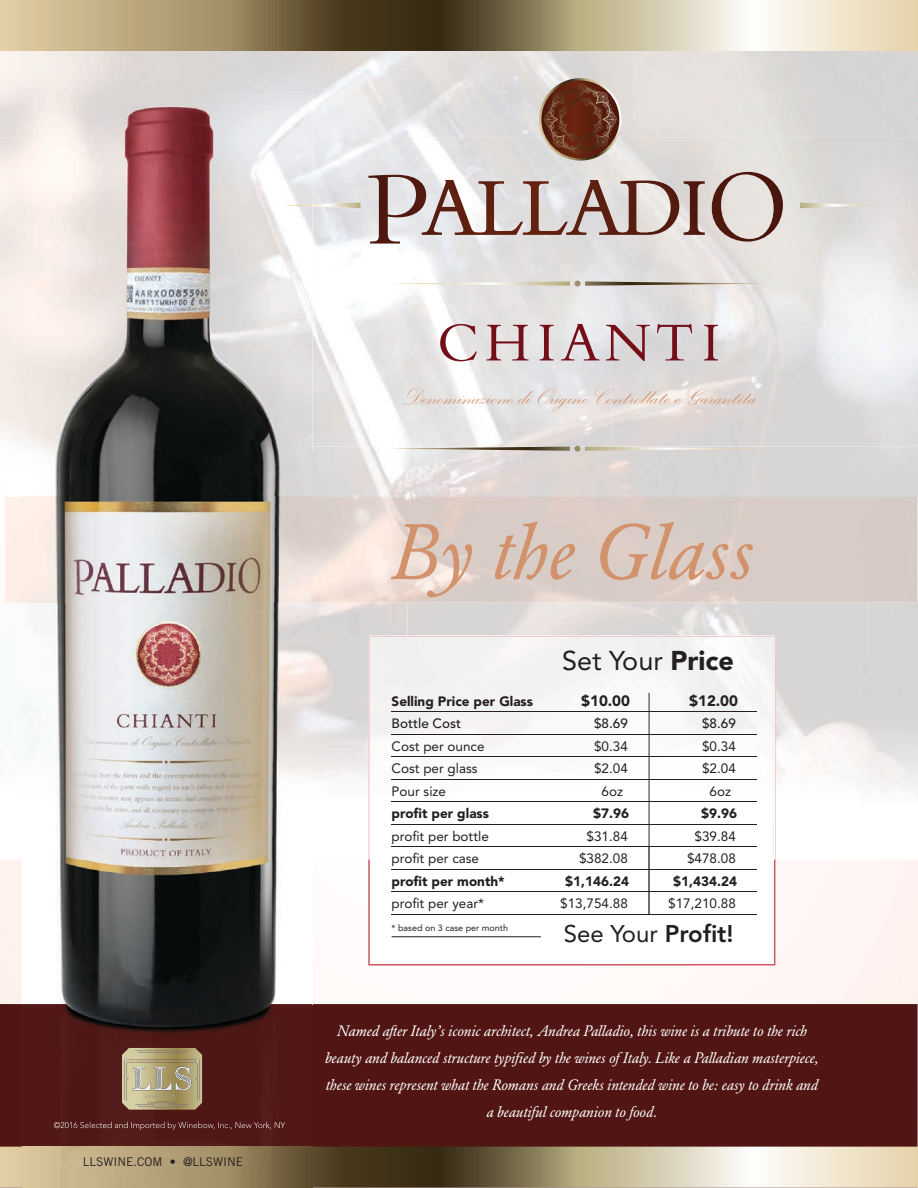
<style>
.page{position:relative;width:918px;height:1188px;background:#fff}
.page>*{position:absolute;margin:0;border:0;box-sizing:border-box;transform-origin:0 0}
.t1{font:italic 78px "Garamond BE";color:#d2926b}
.t2{font:30.3px "Palace Script";color:#d2926b}
.t3{font:27px "Avenir";color:#231f20}
.t4{font:24px "Avenir";color:#231f20}
.t5{font:italic 15px/27px "Garamond BE";color:#fff;text-align:center}
.t6{font:900 15px "Avenir";color:#231f20}
.t7{font:13.5px "Avenir";color:#231f20}
.t8{font:900 13.5px "Avenir";color:#231f20}
.t9{font:500 13.5px "Avenir";color:#231f20}
.t10{font:12px "Trade Gothic";color:#231f20}
.t11{font:9px "Avenir";color:#231f20}
.s1{font-weight:900}
.s2{font-weight:800}
</style>
<div class="page">
<img style="left:312px;top:137px;width:300px;height:310px">
<img style="left:312px;top:447px;width:606px;height:51px">
<img style="left:775px;top:653px;width:93px;height:206px">
<svg style="left:0;top:0;width:918px;height:51px"></svg>
<div style="left:0;top:1004px;width:918px;height:183px;background:#511613"></div>
<svg style="left:0;top:1147px;width:918px;height:40px"></svg>
<svg style="left:539px;top:78px;width:83px;height:83px"></svg>
<svg style="left:541px;top:80px;width:78px;height:78px"></svg>
<svg style="left:544px;top:83px;width:73px;height:73px"></svg>
<img style="left:368px;top:172px;width:415px;height:72px">
<svg style="left:800px;top:202px;width:77px;height:6px"></svg>
<svg style="left:312px;top:202px;width:49px;height:6px"></svg>
<svg style="left:388px;top:446px;width:379px;height:6px"></svg>
<svg style="left:388px;top:281px;width:379px;height:6px"></svg>
<svg style="left:440px;top:324px;width:278px;height:37px"></svg>
<img style="left:22px;top:95px;width:290px;height:1093px">
<img style="left:22px;top:451px;width:290px;height:46px">
<img style="left:22px;top:497px;width:290px;height:362px">
<img style="left:284px;top:204px;width:28px;height:2px">
<img style="left:54px;top:1122px;width:231px;height:8px">
<img style="left:122px;top:1048px;width:80px;height:62px">
<svg style="left:125px;top:1051px;width:75px;height:56px"></svg>
<img style="left:138px;top:1052px;width:48px;height:1px">
<img style="left:136px;top:1051px;width:53px;height:1px">
<img style="left:136px;top:1102px;width:53px;height:5px">
<img style="left:133px;top:1067px;width:18px;height:23px">
<img style="left:154px;top:1067px;width:18px;height:23px">
<img style="left:175px;top:1067px;width:16px;height:24px">
<img style="left:368px;top:859px;width:407px;height:107px">
<img style="left:368px;top:635px;width:407px;height:224px">
<hr style="left:392px;top:712px;width:365px;height:1px;background:#231f20">
<hr style="left:392px;top:734px;width:365px;height:1px;background:#231f20">
<hr style="left:392px;top:757px;width:365px;height:1px;background:#231f20">
<hr style="left:392px;top:779px;width:365px;height:1px;background:#231f20">
<hr style="left:392px;top:802px;width:365px;height:1px;background:#231f20">
<hr style="left:392px;top:824px;width:365px;height:1px;background:#231f20">
<hr style="left:392px;top:847px;width:365px;height:1px;background:#231f20">
<hr style="left:392px;top:869px;width:365px;height:1px;background:#231f20">
<hr style="left:392px;top:892px;width:365px;height:1px;background:#231f20">
<hr style="left:392px;top:914px;width:365px;height:1px;background:#231f20">
<hr style="left:392px;top:937px;width:365px;height:1px;background:#231f20">
<div style="left:541px;top:924px;width:216px;height:33px;background:#fff"></div>
<img style="left:648px;top:693px;width:2px;height:109px">
<img style="left:648px;top:803px;width:2px;height:44px">
<img style="left:648px;top:870px;width:2px;height:22px">
<svg style="left:648px;top:847px;width:2px;height:22px"></svg>
<img style="left:648px;top:893px;width:2px;height:20px">
<p class="t10" style="left:83px;top:1155px;width:162px">LLSWINE.COM • @LLSWINE</p>
<h2 class="t2" style="left:402px;top:382px;width:357px">Denominazione di Origine Controllate e Garantita</h2>
<h1 class="t1" style="left:391px;top:507px;width:364px">By the Glass</h1>
<h3 class="t3" style="left:562px;top:645px;width:173px">Set Your <span class="s1">Price</span></h3>
<p class="t8" style="left:392px;top:693px;width:143px">Selling Price per Glass</p>
<p class="t6" style="left:581px;top:691px;width:50px">$10.00</p>
<p class="t6" style="left:689px;top:691px;width:50px">$12.00</p>
<p class="t9" style="left:392px;top:716px;width:71px">Bottle Cost</p>
<p class="t9" style="left:594px;top:716px;width:35px">$8.69</p>
<p class="t9" style="left:702px;top:716px;width:35px">$8.69</p>
<p class="t7" style="left:392px;top:738px;width:95px">Cost per ounce</p>
<p class="t7" style="left:594px;top:738px;width:35px">$0.34</p>
<p class="t7" style="left:702px;top:738px;width:35px">$0.34</p>
<p class="t7" style="left:392px;top:761px;width:88px">Cost per glass</p>
<p class="t7" style="left:594px;top:761px;width:35px">$2.04</p>
<p class="t7" style="left:702px;top:761px;width:35px">$2.04</p>
<p class="t7" style="left:392px;top:783px;width:56px">Pour size</p>
<p class="t7" style="left:602px;top:783px;width:23px">6oz</p>
<p class="t7" style="left:710px;top:783px;width:23px">6oz</p>
<p class="t8" style="left:392px;top:805px;width:99px">profit per glass</p>
<p class="t8" style="left:593px;top:805px;width:37px">$7.96</p>
<p class="t8" style="left:701px;top:805px;width:37px">$9.96</p>
<p class="t7" style="left:392px;top:828px;width:99px">profit per bottle</p>
<p class="t7" style="left:587px;top:828px;width:43px">$31.84</p>
<p class="t7" style="left:695px;top:828px;width:43px">$39.84</p>
<p class="t7" style="left:392px;top:851px;width:89px">profit per case</p>
<p class="t7" style="left:579px;top:851px;width:50px">$382.08</p>
<p class="t7" style="left:687px;top:851px;width:50px">$478.08</p>
<p class="t8" style="left:392px;top:873px;width:115px">profit per month*</p>
<p class="t8" style="left:565px;top:873px;width:65px">$1,146.24</p>
<p class="t8" style="left:673px;top:873px;width:65px">$1,434.24</p>
<p class="t7" style="left:392px;top:896px;width:94px">profit per year*</p>
<p class="t7" style="left:560px;top:896px;width:69px">$13,754.88</p>
<p class="t7" style="left:668px;top:896px;width:69px">$17,210.88</p>
<p class="t11" style="left:392px;top:922px;width:118px">* based on 3 case per month</p>
<h3 class="t4" style="left:564px;top:920px;width:171px">See Your <span class="s2">Profit!</span></h3>
<p class="t5" style="left:325px;top:1017px;width:495px">Named after Italy’s iconic architect, Andrea Palladio, this wine is a tribute to the rich beauty and balanced structure typified by the wines of Italy. Like a Palladian masterpiece, these wines represent what the Romans and Greeks intended wine to be: easy to drink and a beautiful companion to food.</p>
</div>
